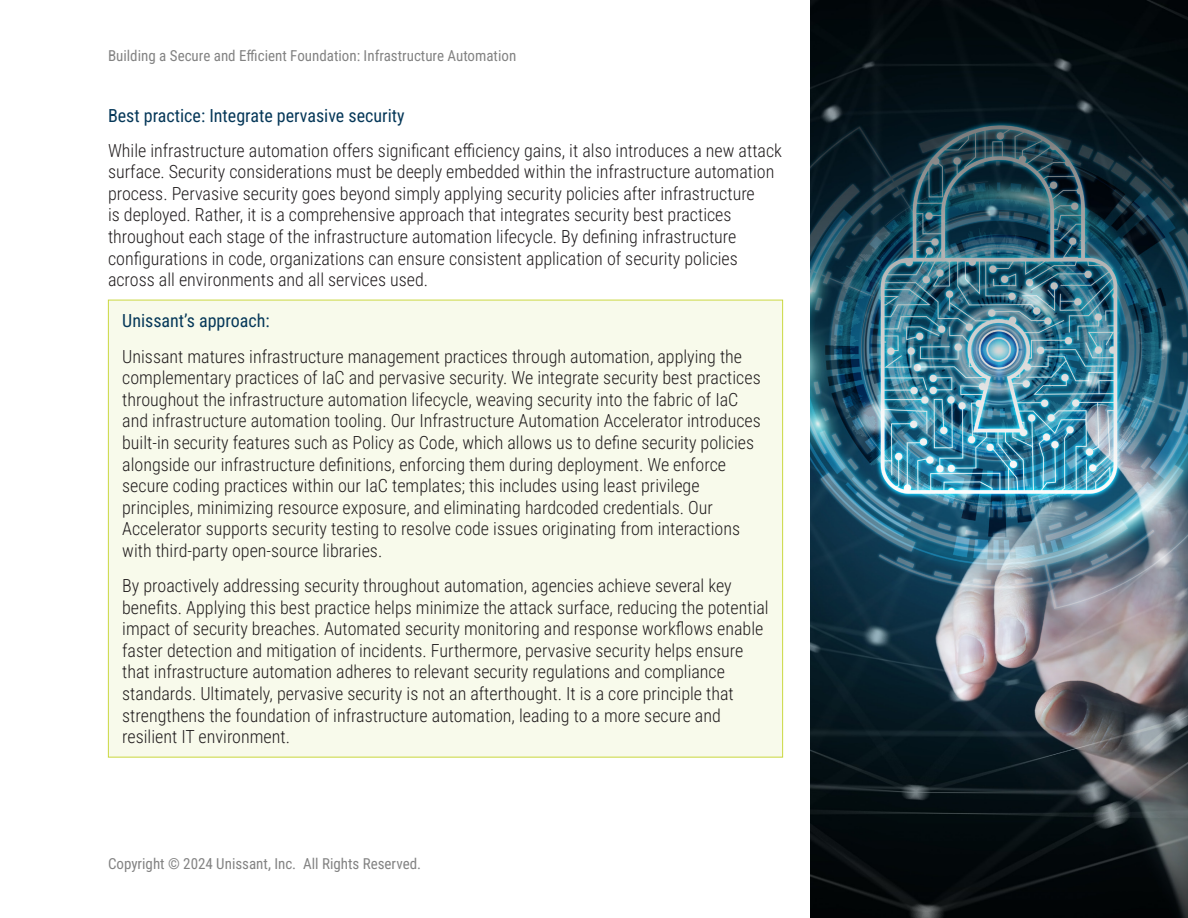
<style>
.page{position:relative;width:1188px;height:918px;background:#fff}
.page>*{position:absolute;margin:0;border:0;box-sizing:border-box;transform-origin:0 0}
.Body{font:300 18px/21.6px "Roboto Condensed";color:#231f20}
.Subheader{font:18px "Roboto Condensed";color:#063859}
.t1{font:15px "Roboto Condensed";color:#838383}
</style>
<div class="page">
<div style="left:108px;top:300px;width:675px;height:457px;background:#f8faeb"></div>
<img style="left:810px;top:0;width:378px;height:918px">
<p class="t1" style="left:108px;top:45px;width:410px">Building a Secure and Efficient Foundation: Infrastructure Automation</p>
<p class="Subheader" style="left:108px;top:102px;width:298px">Best practice: Integrate pervasive security</p>
<p class="Body" style="left:108px;top:139px;width:676px">While infrastructure automation offers significant efficiency gains, it also introduces a new attack surface. Security considerations must be deeply embedded within the infrastructure automation process. Pervasive security goes beyond simply applying security policies after infrastructure<br>is deployed. Rather, it is a comprehensive approach that integrates security best practices throughout each stage of the infrastructure automation lifecycle. By defining infrastructure configurations in code, organizations can ensure consistent application of security policies across all environments and all services used.</p>
<p class="Subheader" style="left:122px;top:308px;width:149px">Unissant’s approach:</p>
<p class="Body" style="left:122px;top:345px;width:640px">Unissant matures infrastructure management practices through automation, applying the complementary practices of IaC and pervasive security. We integrate security best practices throughout the infrastructure automation lifecycle, weaving security into the fabric of IaC and infrastructure automation tooling. Our Infrastructure Automation Accelerator introduces built-in security features such as Policy as Code, which allows us to define security policies alongside our infrastructure definitions, enforcing them during deployment. We enforce secure coding practices within our IaC templates; this includes using least privilege principles, minimizing resource exposure, and eliminating hardcoded credentials. Our Accelerator supports security testing to resolve code issues originating from interactions with third-party open-source libraries.</p>
<p class="Body" style="left:122px;top:574px;width:648px">By proactively addressing security throughout automation, agencies achieve several key benefits. Applying this best practice helps minimize the attack surface, reducing the potential impact of security breaches. Automated security monitoring and response workflows enable faster detection and mitigation of incidents. Furthermore, pervasive security helps ensure that infrastructure automation adheres to relevant security regulations and compliance standards. Ultimately, pervasive security is not an afterthought. It is a core principle that strengthens the foundation of infrastructure automation, leading to a more secure and resilient IT environment.</p>
<p class="t1" style="left:108px;top:853px;width:315px">Copyright © 2024 Unissant, Inc. All Rights Reserved.</p>
</div>
